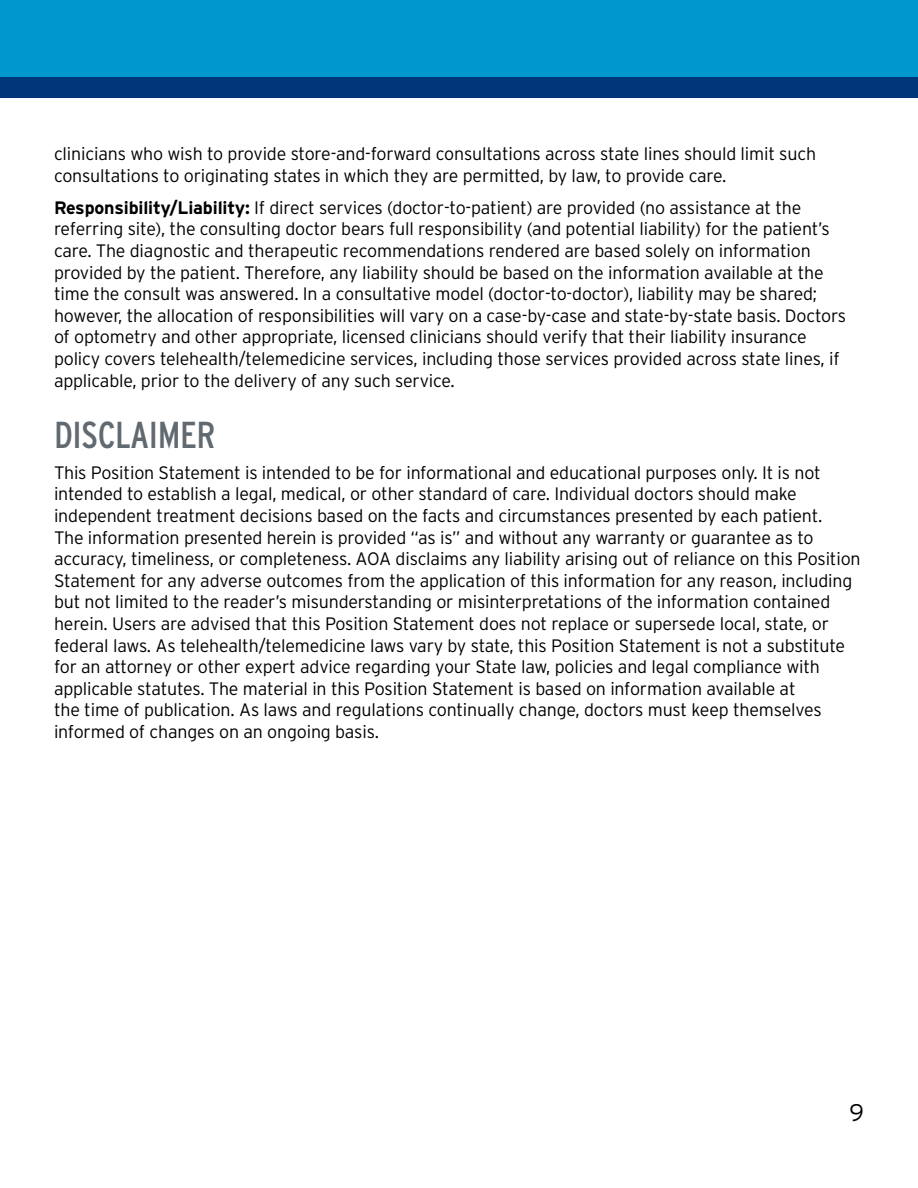
<style>
.page{position:relative;width:918px;height:1188px;background:#fff}
.page>*{position:absolute;margin:0;border:0;box-sizing:border-box;transform-origin:0 0}
.t1{font:37.5px "Interstate Condensed";letter-spacing:-.01em;color:#606a70}
.t2{font:300 24px "Interstate";color:#000}
.t3{font:300 18px/21.6px "Interstate";letter-spacing:-.01em;color:#000}
.s1{font-weight:700}
</style>
<div class="page">
<div style="left:0;top:0;width:918px;height:98px;background:#00377b"></div>
<div style="left:0;top:0;width:918px;height:77px;background:#0097ce"></div>
<p class="t3" style="left:54px;top:143px;width:764px">clinicians who wish to provide store-and-forward consultations across state lines should limit such consultations to originating states in which they are permitted, by law, to provide care.</p>
<p class="t3" style="left:54px;top:197px;width:794px"><span class="s1">Responsibility/Liability:</span> If direct services (doctor-to-patient) are provided (no assistance at the referring site), the consulting doctor bears full responsibility (and potential liability) for the patient’s care. The diagnostic and therapeutic recommendations rendered are based solely on information provided by the patient. Therefore, any liability should be based on the information available at the time the consult was answered. In a consultative model (doctor-to-doctor), liability may be shared; however, the allocation of responsibilities will vary on a case-by-case and state-by-state basis. Doctors of optometry and other appropriate, licensed clinicians should verify that their liability insurance policy covers telehealth/telemedicine services, including those services provided across state lines, if applicable, prior to the delivery of any such service.</p>
<h1 class="t1" style="left:54px;top:414px;width:163px">DISCLAIMER</h1>
<p class="t3" style="left:54px;top:462px;width:808px">This Position Statement is intended to be for informational and educational purposes only. It is not intended to establish a legal, medical, or other standard of care. Individual doctors should make independent treatment decisions based on the facts and circumstances presented by each patient.<br>The information presented herein is provided “as is” and without any warranty or guarantee as to accuracy, timeliness, or completeness. AOA disclaims any liability arising out of reliance on this Position Statement for any adverse outcomes from the application of this information for any reason, including but not limited to the reader’s misunderstanding or misinterpretations of the information contained herein. Users are advised that this Position Statement does not replace or supersede local, state, or federal laws. As telehealth/telemedicine laws vary by state, this Position Statement is not a substitute for an attorney or other expert advice regarding your State law, policies and legal compliance with applicable statutes. The material in this Position Statement is based on information available at<br>the time of publication. As laws and regulations continually change, doctors must keep themselves informed of changes on an ongoing basis.</p>
<h2 class="t2" style="left:849px;top:1099px;width:16px">9</h2>
</div>
